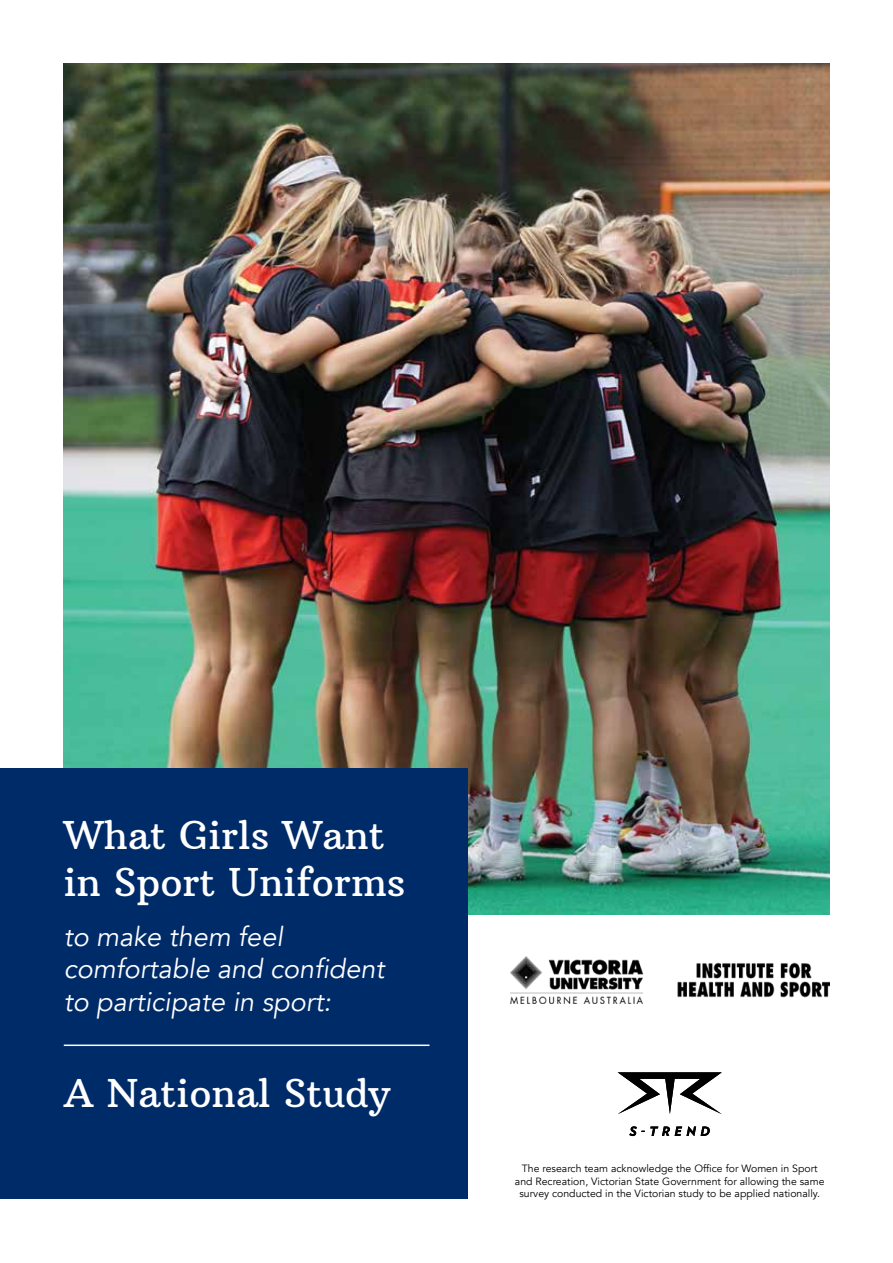
<style>
.page{position:relative;width:893px;height:1263px;background:#fff}
.page>*{position:absolute;margin:0;border:0;box-sizing:border-box;transform-origin:0 0}
.t1{font:39px/46.8px "Arbutus Slab";color:#fff}
.t2{font:italic 27px/32.4px "Avenir";color:#fff}
.t3{font:10.5px/12.6px "Avenir";color:#000;text-align:center}
</style>
<div class="page">
<img style="left:64px;top:64px;width:765px;height:850px">
<div style="left:0;top:769px;width:468px;height:430px;background:#002b69"></div>
<hr style="left:64px;top:1044px;width:365px;height:2px;background:#fff">
<img style="left:510px;top:957px;width:319px;height:46px">
<svg style="left:629px;top:1126px;width:81px;height:10px"></svg>
<svg style="left:618px;top:1072px;width:104px;height:42px"></svg>
<h1 class="t1" style="left:64px;top:812px;width:343px">What Girls Want in Sport Uniforms</h1>
<h2 class="t2" style="left:64px;top:921px;width:322px">to make them feel comfortable and confident to participate in sport:</h2>
<h1 class="t1" style="left:64px;top:1069px;width:328px">A National Study</h1>
<p class="t3" style="left:515px;top:1162px;width:311px">The research team acknowledge the Office for Women in Sport and Recreation, Victorian State Government for allowing the same survey conducted in the Victorian study to be applied nationally.</p>
</div>
